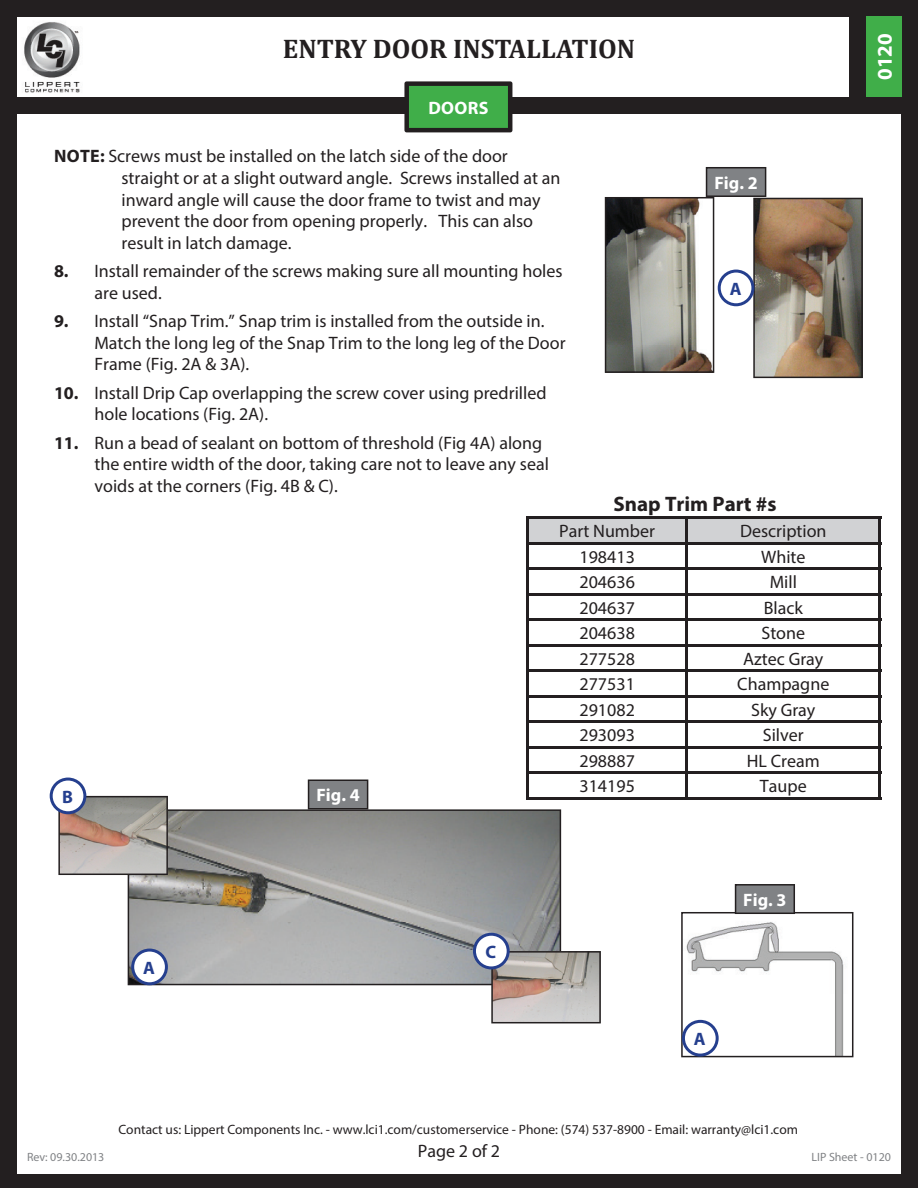
<style>
.page{position:relative;width:918px;height:1188px;background:#fff}
.page>*{position:absolute;margin:0;border:0;box-sizing:border-box;transform-origin:0 0}
.t1{font:700 27px "Cambria";color:#231f20}
.t2{font:700 21px "Myriad Pro";color:#231f20}
.t3{font:700 21px "Myriad Pro";color:#fff}
.t4{font:18px/21.6px "Myriad Pro";color:#231f20}
.t5{font:700 18px "Myriad Pro";color:#fff}
.t6{font:700 18px "Myriad Pro";color:#253f8e}
.t7{font:13.5px "Myriad Pro";color:#231f20}
.t8{font:12px "Myriad Pro";color:#808285}
.s1{font-weight:700}
</style>
<div class="page">
<img style="left:17px;top:16px;width:69px;height:77px">
<div style="left:0;top:0;width:918px;height:16px;background:#231f20"></div>
<div style="left:0;top:0;width:16px;height:1188px;background:#231f20"></div>
<div style="left:902px;top:0;width:16px;height:1188px;background:#231f20"></div>
<div style="left:2px;top:1175px;width:916px;height:13px;background:#231f20"></div>
<div style="left:0;top:97px;width:918px;height:16px;background:#231f20"></div>
<div style="left:850px;top:9px;width:16px;height:101px;background:#231f20"></div>
<div style="left:866px;top:16px;width:36px;height:81px;background:#40ae49"></div>
<svg style="left:404px;top:81px;width:108px;height:51px;background:#3b8d41"></svg>
<svg style="left:128px;top:809px;width:433px;height:176px;background:#999997"></svg>
<svg style="left:308px;top:780px;width:60px;height:30px;background:#747578"></svg>
<svg style="left:50px;top:778px;width:118px;height:97px"></svg>
<svg style="left:131px;top:949px;width:37px;height:36px"></svg>
<svg style="left:681px;top:884px;width:172px;height:173px"></svg>
<img style="left:605px;top:167px;width:258px;height:211px">
<svg style="left:473px;top:933px;width:128px;height:90px"></svg>
<hr style="left:526px;top:545px;width:3px;height:22px;background:#231f20">
<hr style="left:685px;top:545px;width:3px;height:22px;background:#231f20">
<hr style="left:878px;top:545px;width:3px;height:22px;background:#231f20">
<hr style="left:526px;top:567px;width:161px;height:3px;background:#231f20">
<hr style="left:526px;top:570px;width:3px;height:23px;background:#231f20">
<hr style="left:687px;top:567px;width:194px;height:3px;background:#231f20">
<hr style="left:685px;top:570px;width:3px;height:23px;background:#231f20">
<hr style="left:878px;top:570px;width:3px;height:23px;background:#231f20">
<hr style="left:526px;top:593px;width:161px;height:3px;background:#231f20">
<hr style="left:526px;top:596px;width:3px;height:22px;background:#231f20">
<hr style="left:687px;top:593px;width:194px;height:3px;background:#231f20">
<hr style="left:685px;top:596px;width:3px;height:22px;background:#231f20">
<hr style="left:878px;top:596px;width:3px;height:22px;background:#231f20">
<hr style="left:526px;top:618px;width:161px;height:3px;background:#231f20">
<hr style="left:526px;top:621px;width:3px;height:23px;background:#231f20">
<hr style="left:687px;top:618px;width:194px;height:3px;background:#231f20">
<hr style="left:685px;top:621px;width:3px;height:23px;background:#231f20">
<hr style="left:878px;top:621px;width:3px;height:23px;background:#231f20">
<hr style="left:526px;top:644px;width:161px;height:3px;background:#231f20">
<hr style="left:526px;top:647px;width:3px;height:22px;background:#231f20">
<hr style="left:687px;top:644px;width:194px;height:3px;background:#231f20">
<hr style="left:685px;top:647px;width:3px;height:22px;background:#231f20">
<hr style="left:878px;top:647px;width:3px;height:22px;background:#231f20">
<hr style="left:526px;top:669px;width:161px;height:3px;background:#231f20">
<hr style="left:526px;top:672px;width:3px;height:23px;background:#231f20">
<hr style="left:687px;top:669px;width:194px;height:3px;background:#231f20">
<hr style="left:685px;top:672px;width:3px;height:23px;background:#231f20">
<hr style="left:878px;top:672px;width:3px;height:23px;background:#231f20">
<hr style="left:526px;top:695px;width:161px;height:3px;background:#231f20">
<hr style="left:526px;top:698px;width:3px;height:22px;background:#231f20">
<hr style="left:687px;top:695px;width:194px;height:3px;background:#231f20">
<hr style="left:685px;top:698px;width:3px;height:22px;background:#231f20">
<hr style="left:878px;top:698px;width:3px;height:22px;background:#231f20">
<hr style="left:526px;top:720px;width:161px;height:3px;background:#231f20">
<hr style="left:526px;top:723px;width:3px;height:23px;background:#231f20">
<hr style="left:687px;top:720px;width:194px;height:3px;background:#231f20">
<hr style="left:685px;top:723px;width:3px;height:23px;background:#231f20">
<hr style="left:878px;top:723px;width:3px;height:23px;background:#231f20">
<hr style="left:526px;top:746px;width:161px;height:3px;background:#231f20">
<hr style="left:526px;top:749px;width:3px;height:22px;background:#231f20">
<hr style="left:687px;top:746px;width:194px;height:3px;background:#231f20">
<hr style="left:685px;top:749px;width:3px;height:22px;background:#231f20">
<hr style="left:878px;top:749px;width:3px;height:22px;background:#231f20">
<hr style="left:526px;top:771px;width:161px;height:3px;background:#231f20">
<hr style="left:526px;top:774px;width:3px;height:23px;background:#231f20">
<hr style="left:687px;top:771px;width:194px;height:3px;background:#231f20">
<hr style="left:685px;top:774px;width:3px;height:23px;background:#231f20">
<hr style="left:878px;top:774px;width:3px;height:23px;background:#231f20">
<hr style="left:526px;top:797px;width:161px;height:3px;background:#231f20">
<hr style="left:687px;top:797px;width:194px;height:3px;background:#231f20">
<hr style="left:526px;top:516px;width:161px;height:1px;background:#231f20">
<hr style="left:687px;top:516px;width:194px;height:1px;background:#231f20">
<svg style="left:526px;top:517px;width:355px;height:27px;background:#b8b9bb"></svg>
<hr style="left:528px;top:542px;width:158px;height:1px;background:#231f20">
<hr style="left:526px;top:544px;width:161px;height:1px;background:#231f20">
<hr style="left:687px;top:542px;width:192px;height:1px;background:#231f20">
<hr style="left:687px;top:544px;width:194px;height:1px;background:#231f20">
<h1 class="t1" style="left:283px;top:30px;width:354px">ENTRY DOOR INSTALLATION</h1>
<p class="t5" style="left:428px;top:96px;width:62px">DOORS</p>
<p class="t4" style="left:122px;top:145px;width:441px;text-indent:-68px"><span class="s1">NOTE:</span> Screws must be installed on the latch side of the door straight or at a slight outward angle. Screws installed at an inward angle will cause the door frame to twist and may prevent the door from opening properly. This can also result in latch damage.</p>
<p class="t4" style="left:94px;top:260px;width:470px;text-indent:-40px"><span class="s1">8.</span> Install remainder of the screws making sure all mounting holes are used.</p>
<p class="t4" style="left:94px;top:310px;width:473px;text-indent:-40px"><span class="s1">9.</span> Install “Snap Trim.” Snap trim is installed from the outside in.<br>Match the long leg of the Snap Trim to the long leg of the Door<br>Frame (Fig. 2A &amp; 3A).</p>
<p class="t4" style="left:94px;top:382px;width:454px;text-indent:-40px"><span class="s1">10.</span> Install Drip Cap overlapping the screw cover using predrilled hole locations (Fig. 2A).</p>
<p class="t4" style="left:94px;top:432px;width:456px;text-indent:-40px"><span class="s1">11.</span> Run a bead of sealant on bottom of threshold (Fig 4A) along the entire width of the door, taking care not to leave any seal voids at the corners (Fig. 4B &amp; C).</p>
<p class="t5" style="left:714px;top:171px;width:45px">Fig. 2</p>
<p class="t6" style="left:730px;top:277px;width:13px">A</p>
<p class="t2" style="left:614px;top:490px;width:164px">Snap Trim Part #s</p>
<p class="t6" style="left:62px;top:785px;width:12px">B</p>
<p class="t5" style="left:316px;top:783px;width:45px">Fig. 4</p>
<p class="t6" style="left:143px;top:956px;width:13px">A</p>
<p class="t6" style="left:486px;top:940px;width:12px">C</p>
<p class="t4" style="left:559px;top:520px;width:97px">Part Number</p>
<p class="t4" style="left:740px;top:520px;width:88px">Description</p>
<p class="t4" style="left:579px;top:546px;width:57px">198413</p>
<p class="t4" style="left:761px;top:546px;width:46px">White</p>
<p class="t4" style="left:579px;top:571px;width:57px">204636</p>
<p class="t4" style="left:770px;top:571px;width:29px">Mill</p>
<p class="t4" style="left:579px;top:597px;width:57px">204637</p>
<p class="t4" style="left:764px;top:597px;width:41px">Black</p>
<p class="t4" style="left:579px;top:622px;width:57px">204638</p>
<p class="t4" style="left:761px;top:622px;width:45px">Stone</p>
<p class="t4" style="left:579px;top:648px;width:57px">277528</p>
<p class="t4" style="left:743px;top:648px;width:82px">Aztec Gray</p>
<p class="t4" style="left:579px;top:673px;width:57px">277531</p>
<p class="t4" style="left:737px;top:673px;width:94px">Champagne</p>
<p class="t4" style="left:579px;top:699px;width:57px">291082</p>
<p class="t4" style="left:751px;top:699px;width:66px">Sky Gray</p>
<p class="t4" style="left:579px;top:724px;width:57px">293093</p>
<p class="t4" style="left:763px;top:724px;width:42px">Silver</p>
<p class="t4" style="left:579px;top:750px;width:57px">298887</p>
<p class="t4" style="left:747px;top:750px;width:75px">HL Cream</p>
<p class="t4" style="left:579px;top:775px;width:57px">314195</p>
<p class="t4" style="left:760px;top:775px;width:48px">Taupe</p>
<p class="t5" style="left:743px;top:888px;width:45px">Fig. 3</p>
<p class="t6" style="left:694px;top:1027px;width:13px">A</p>
<p class="t7" style="left:118px;top:1121px;width:681px">Contact us: Lippert Components Inc. - www.lci1.com/customerservice - Phone: (574) 537-8900 - Email: warranty@lci1.com</p>
<p class="t3" style="left:871px;top:80px;width:48px;rotate:-90deg">0120</p>
<p class="t8" style="left:27px;top:1150px;width:79px">Rev: 09.30.2013</p>
<p class="t4" style="left:418px;top:1140px;width:84px">Page 2 of 2</p>
<p class="t8" style="left:812px;top:1150px;width:81px">LIP Sheet - 0120</p>
</div>
